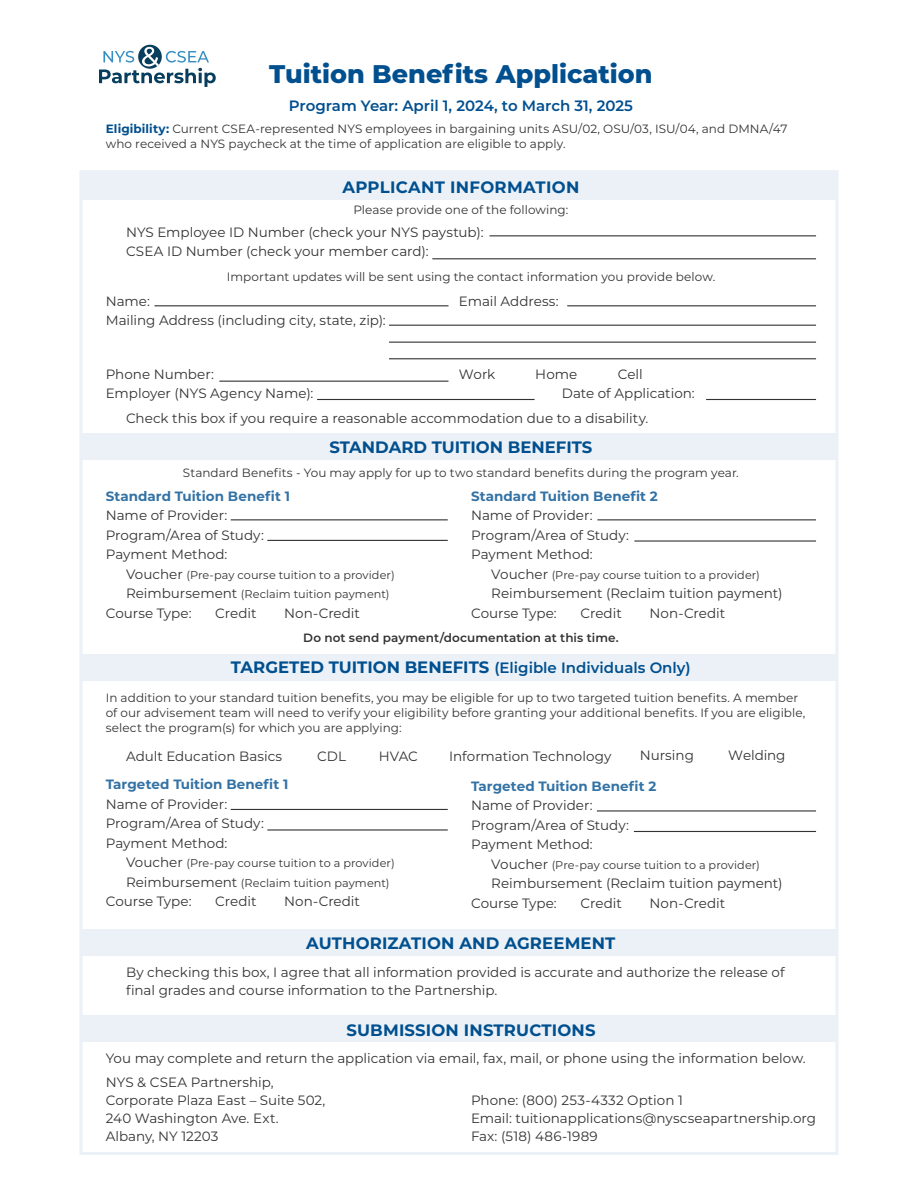
<style>
.page{position:relative;width:918px;height:1188px;background:#fff}
.page>*{position:absolute;margin:0;border:0;box-sizing:border-box;transform-origin:0 0}
.SubTitle{font:800 25.5px "Montserrat";color:#004f8f}
.SubH2{font:700 16.5px "Montserrat";letter-spacing:.01em;color:#004f8f}
.Body{font:700 16.5px "Montserrat";letter-spacing:.01em;color:#004f8f}
.SubH2-2{font:600 15px "Montserrat";color:#004f8f}
.Body-2{font:13.5px/18px "Montserrat";color:#333}
.Body-3{font:700 13.5px "Montserrat";letter-spacing:.005em;color:#3372a5}
.Body-4{font:12px/15px "Montserrat";letter-spacing:.005em;color:#333}
.Body-5{font:600 12px "Montserrat";letter-spacing:.01em;color:#333}
.Body-6{font:11.25px "Montserrat";letter-spacing:.005em;color:#333}
.s1{font-weight:700;color:#004f8f}
.s2{font-size:13.5px}
.s3{font-weight:700;font-size:16.5px}
</style>
<div class="page">
<div style="left:81px;top:173px;width:756px;height:27px;background:#ebf1f6"></div>
<div style="left:81px;top:433px;width:756px;height:27px;background:#ebf1f6"></div>
<div style="left:81px;top:654px;width:756px;height:27px;background:#ebf1f6"></div>
<div style="left:81px;top:929px;width:756px;height:27px;background:#ebf1f6"></div>
<div style="left:81px;top:1015px;width:756px;height:27px;background:#ebf1f6"></div>
<hr style="left:490px;top:235px;width:326px;height:1px;background:#333">
<hr style="left:432px;top:258px;width:384px;height:1px;background:#333">
<hr style="left:154px;top:305px;width:294px;height:1px;background:#333">
<hr style="left:567px;top:305px;width:249px;height:1px;background:#333">
<hr style="left:389px;top:325px;width:427px;height:1px;background:#333">
<hr style="left:389px;top:342px;width:427px;height:1px;background:#333">
<hr style="left:389px;top:358px;width:427px;height:1px;background:#333">
<hr style="left:219px;top:381px;width:229px;height:1px;background:#333">
<hr style="left:317px;top:399px;width:218px;height:1px;background:#333">
<hr style="left:706px;top:399px;width:110px;height:1px;background:#333">
<hr style="left:231px;top:519px;width:217px;height:1px;background:#333">
<hr style="left:267px;top:540px;width:181px;height:1px;background:#333">
<hr style="left:597px;top:519px;width:219px;height:1px;background:#333">
<hr style="left:634px;top:540px;width:182px;height:2px;background:#333">
<hr style="left:231px;top:809px;width:217px;height:1px;background:#333">
<hr style="left:267px;top:829px;width:181px;height:2px;background:#333">
<hr style="left:597px;top:810px;width:219px;height:2px;background:#333">
<hr style="left:634px;top:831px;width:182px;height:1px;background:#333">
<svg style="left:138px;top:45px;width:24px;height:24px"></svg>
<svg style="left:99px;top:47px;width:117px;height:40px"></svg>
<p class="SubTitle" style="left:269px;top:55px;width:385px">Tuition Benefits Application</p>
<p class="SubH2-2" style="left:289px;top:95px;width:346px">Program Year: April 1, 2024, to March 31, 2025</p>
<p class="Body-4" style="left:106px;top:121px;width:683px"><span class="s1">Eligibility:</span> Current CSEA-represented NYS employees in bargaining units ASU/02, OSU/03, ISU/04, and DMNA/47 who received a NYS paycheck at the time of application are eligible to apply.</p>
<p class="SubH2" style="left:342px;top:175px;width:239px">APPLICANT INFORMATION</p>
<p class="Body-4" style="left:353px;top:202px;width:216px">Please provide one of the following:</p>
<p class="Body-2" style="left:126px;top:222px;width:359px">NYS Employee ID Number (check your NYS paystub):</p>
<p class="Body-2" style="left:126px;top:242px;width:304px">CSEA ID Number (check your member card):</p>
<p class="Body-4" style="left:227px;top:269px;width:490px">Important updates will be sent using the contact information you provide below.</p>
<p class="Body-2" style="left:106px;top:292px;width:46px">Name:</p>
<p class="Body-2" style="left:459px;top:292px;width:101px">Email Address:</p>
<p class="Body-2" style="left:106px;top:311px;width:282px">Mailing Address (including city, state, zip):</p>
<p class="Body-2" style="left:106px;top:364px;width:110px">Phone Number:</p>
<p class="Body-2" style="left:459px;top:364px;width:38px">Work</p>
<p class="Body-2" style="left:535px;top:364px;width:44px">Home</p>
<p class="Body-2" style="left:618px;top:364px;width:26px">Cell</p>
<p class="Body-2" style="left:106px;top:384px;width:209px">Employer (NYS Agency Name):</p>
<p class="Body-2" style="left:562px;top:384px;width:134px">Date of Application:</p>
<p class="Body-2" style="left:126px;top:409px;width:524px">Check this box if you require a reasonable accommodation due to a disability.</p>
<p class="SubH2" style="left:329px;top:436px;width:265px">STANDARD TUITION BENEFITS</p>
<p class="Body-4" style="left:183px;top:465px;width:557px">Standard Benefits - You may apply for up to two standard benefits during the program year.</p>
<p class="Body-3" style="left:106px;top:486px;width:186px">Standard Tuition Benefit 1</p>
<p class="Body-2" style="left:106px;top:506px;width:123px">Name of Provider:</p>
<p class="Body-2" style="left:106px;top:525px;width:160px">Program/Area of Study:</p>
<p class="Body-2" style="left:106px;top:545px;width:123px">Payment Method:</p>
<p class="Body-6" style="left:126px;top:567px;width:270px"><span class="s2">Voucher</span> (Pre-pay course tuition to a provider)</p>
<p class="Body-6" style="left:126px;top:586px;width:265px"><span class="s2">Reimbursement</span> (Reclaim tuition payment)</p>
<p class="Body-2" style="left:106px;top:603px;width:87px">Course Type:</p>
<p class="Body-2" style="left:215px;top:603px;width:43px">Credit</p>
<p class="Body-2" style="left:284px;top:603px;width:77px">Non-Credit</p>
<p class="Body-3" style="left:471px;top:486px;width:188px">Standard Tuition Benefit 2</p>
<p class="Body-2" style="left:471px;top:506px;width:123px">Name of Provider:</p>
<p class="Body-2" style="left:471px;top:525px;width:160px">Program/Area of Study:</p>
<p class="Body-2" style="left:471px;top:545px;width:123px">Payment Method:</p>
<p class="Body-6" style="left:491px;top:567px;width:270px"><span class="s2">Voucher</span> (Pre-pay course tuition to a provider)</p>
<p class="Body-2" style="left:491px;top:584px;width:293px">Reimbursement (Reclaim tuition payment)</p>
<p class="Body-2" style="left:471px;top:603px;width:87px">Course Type:</p>
<p class="Body-2" style="left:581px;top:603px;width:43px">Credit</p>
<p class="Body-2" style="left:650px;top:603px;width:77px">Non-Credit</p>
<p class="Body-5" style="left:303px;top:629px;width:317px">Do not send payment/documentation at this time.</p>
<p class="SubH2-2" style="left:231px;top:657px;width:461px"><span class="s3">TARGETED TUITION BENEFITS</span> (Eligible Individuals Only)</p>
<p class="Body-4" style="left:106px;top:690px;width:701px">In addition to your standard tuition benefits, you may be eligible for up to two targeted tuition benefits. A member of our advisement team will need to verify your eligibility before granting your additional benefits. If you are eligible, select the program(s) for which you are applying:</p>
<p class="Body-2" style="left:126px;top:746px;width:158px">Adult Education Basics</p>
<p class="Body-2" style="left:317px;top:746px;width:30px">CDL</p>
<p class="Body-2" style="left:379px;top:746px;width:41px">HVAC</p>
<p class="Body-2" style="left:449px;top:746px;width:164px">Information Technology</p>
<p class="Body-2" style="left:640px;top:746px;width:56px">Nursing</p>
<p class="Body-2" style="left:728px;top:746px;width:59px">Welding</p>
<p class="Body-3" style="left:106px;top:775px;width:184px">Targeted Tuition Benefit 1</p>
<p class="Body-2" style="left:106px;top:795px;width:123px">Name of Provider:</p>
<p class="Body-2" style="left:106px;top:814px;width:160px">Program/Area of Study:</p>
<p class="Body-2" style="left:106px;top:834px;width:123px">Payment Method:</p>
<p class="Body-6" style="left:126px;top:856px;width:270px"><span class="s2">Voucher</span> (Pre-pay course tuition to a provider)</p>
<p class="Body-6" style="left:126px;top:875px;width:265px"><span class="s2">Reimbursement</span> (Reclaim tuition payment)</p>
<p class="Body-2" style="left:106px;top:892px;width:87px">Course Type:</p>
<p class="Body-2" style="left:215px;top:892px;width:43px">Credit</p>
<p class="Body-2" style="left:284px;top:892px;width:77px">Non-Credit</p>
<p class="Body-3" style="left:471px;top:776px;width:187px">Targeted Tuition Benefit 2</p>
<p class="Body-2" style="left:471px;top:796px;width:123px">Name of Provider:</p>
<p class="Body-2" style="left:471px;top:816px;width:160px">Program/Area of Study:</p>
<p class="Body-2" style="left:471px;top:835px;width:123px">Payment Method:</p>
<p class="Body-6" style="left:491px;top:857px;width:270px"><span class="s2">Voucher</span> (Pre-pay course tuition to a provider)</p>
<p class="Body-2" style="left:491px;top:874px;width:293px">Reimbursement (Reclaim tuition payment)</p>
<p class="Body-2" style="left:471px;top:894px;width:87px">Course Type:</p>
<p class="Body-2" style="left:581px;top:894px;width:43px">Credit</p>
<p class="Body-2" style="left:650px;top:894px;width:77px">Non-Credit</p>
<p class="SubH2" style="left:306px;top:931px;width:311px">AUTHORIZATION AND AGREEMENT</p>
<p class="Body-2" style="left:126px;top:963px;width:660px">By checking this box, I agree that all information provided is accurate and authorize the release of final grades and course information to the Partnership.</p>
<p class="Body" style="left:346px;top:1018px;width:251px">SUBMISSION INSTRUCTIONS</p>
<p class="Body-2" style="left:106px;top:1048px;width:701px">You may complete and return the application via email, fax, mail, or phone using the information below.</p>
<p class="Body-2" style="left:106px;top:1073px;width:169px">NYS &amp; CSEA Partnership,</p>
<p class="Body-2" style="left:106px;top:1091px;width:221px">Corporate Plaza East – Suite 502,</p>
<p class="Body-2" style="left:106px;top:1109px;width:174px">240 Washington Ave. Ext.</p>
<p class="Body-2" style="left:106px;top:1127px;width:114px">Albany, NY 12203</p>
<p class="Body-2" style="left:471px;top:1091px;width:213px">Phone: (800) 253-4332 Option 1</p>
<p class="Body-2" style="left:471px;top:1109px;width:346px">Email: tuitionapplications@nyscseapartnership.org</p>
<p class="Body-2" style="left:471px;top:1127px;width:128px">Fax: (518) 486-1989</p>
</div>
